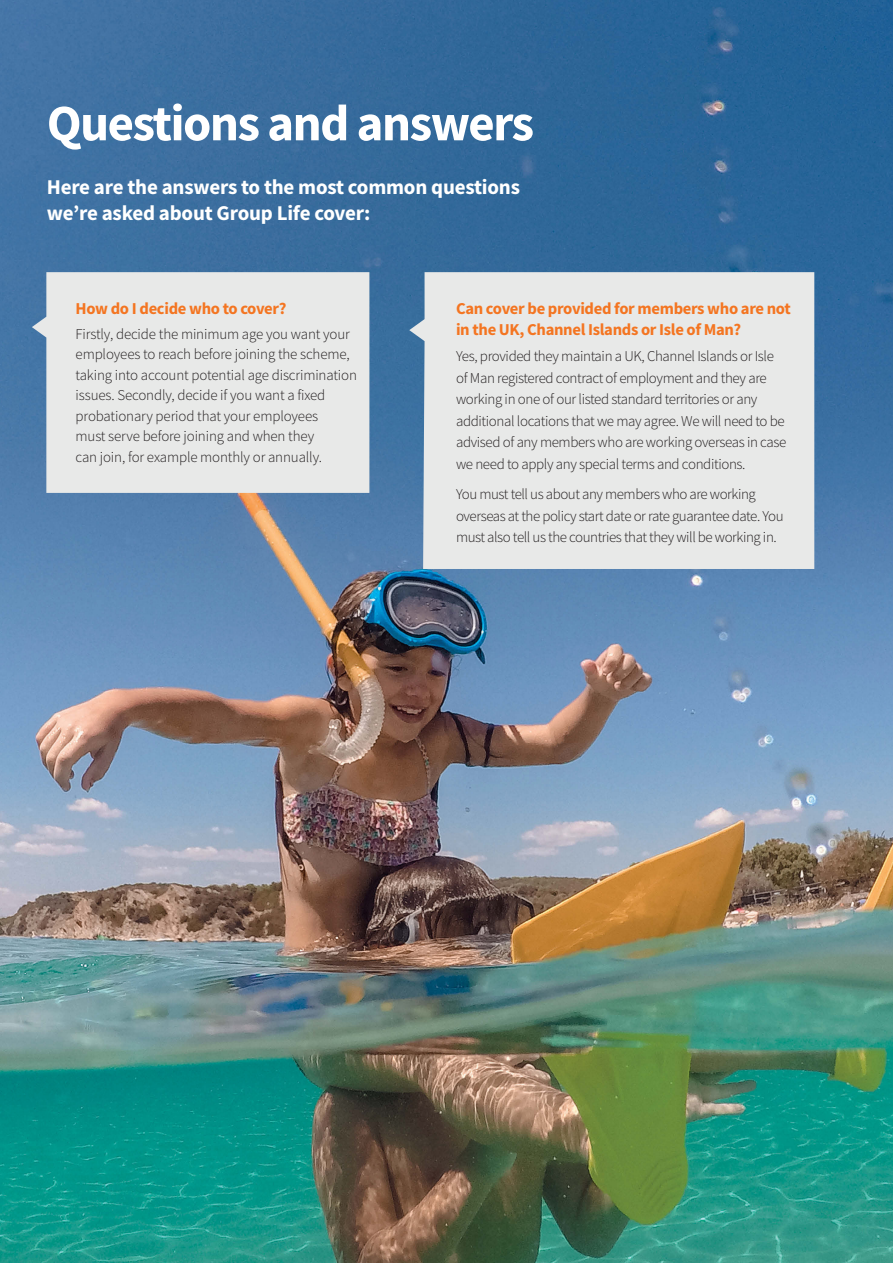
<style>
.page{position:relative;width:893px;height:1263px;background:#fff}
.page>*{position:absolute;margin:0;border:0;box-sizing:border-box;transform-origin:0 0}
.t1{font:700 51px "Source Sans Pro";letter-spacing:-.03em;color:#fff}
.t2{font:700 21px/25.5px "Source Sans Pro";letter-spacing:-.01em;color:#fff}
.t3{font:700 16.65px/20.9px "Source Sans Pro";letter-spacing:-.02em;color:#f47521}
.t4{font:300 15px/21.6px "Source Sans Pro";letter-spacing:-.025em;color:#231f20}
</style>
<div class="page">
<img style="left:0;top:0;width:893px;height:1263px">
<div style="left:409px;top:272px;width:405px;height:297px;background:#e8e9e8"></div>
<div style="left:32px;top:272px;width:337px;height:221px;background:#e8e9e8"></div>
<h1 class="t1" style="left:47px;top:89px;width:489px">Questions and answers</h1>
<h2 class="t2" style="left:47px;top:174px;width:475px">Here are the answers to the most common questions we’re asked about Group Life cover:</h2>
<p class="t3" style="left:76px;top:298px;width:212px">How do I decide who to cover?</p>
<p class="t4" style="left:76px;top:324px;width:283px;line-height:20.4px">Firstly, decide the minimum age you want your employees to reach before joining the scheme, taking into account potential age discrimination issues. Secondly, decide if you want a fixed probationary period that your employees<br>must serve before joining and when they<br>can join, for example monthly or annually.</p>
<p class="t3" style="left:456px;top:298px;width:336px">Can cover be provided for members who are not in the UK, Channel Islands or Isle of Man?</p>
<p class="t4" style="left:456px;top:345px;width:332px">Yes, provided they maintain a UK, Channel Islands or Isle of Man registered contract of employment and they are working in one of our listed standard territories or any additional locations that we may agree. We will need to be advised of any members who are working overseas in case we need to apply any special terms and conditions.</p>
<p class="t4" style="left:456px;top:483px;width:329px">You must tell us about any members who are working overseas at the policy start date or rate guarantee date. You must also tell us the countries that they will be working in.</p>
</div>
